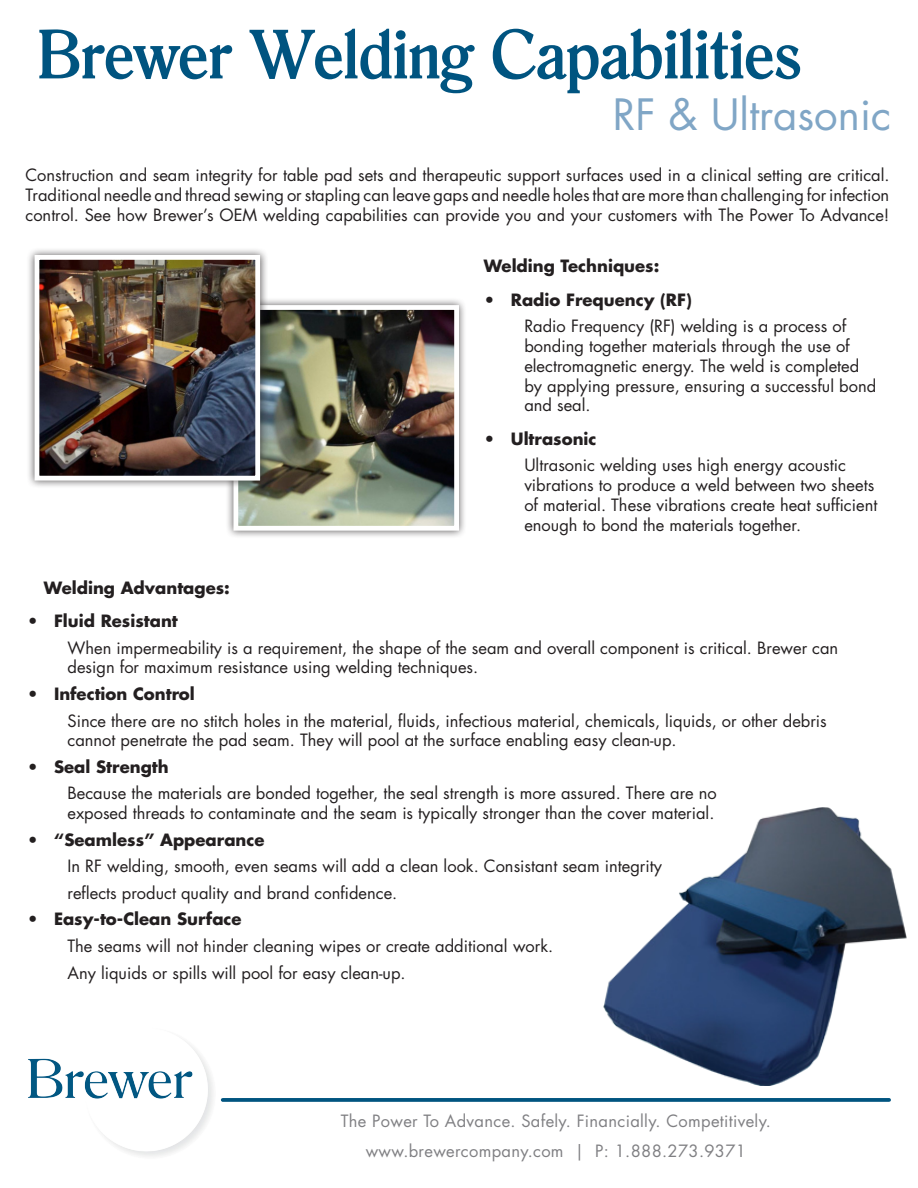
<style>
.page{position:relative;width:918px;height:1188px;background:#fff}
.page>*{position:absolute;margin:0;border:0;box-sizing:border-box;transform-origin:0 0}
.t1{font:700 67.5px "Roomy";color:#005480}
.t2{font:42px "Futura";color:#80a6c6}
.t3{font:16.5px/19.8px "Futura";color:#231f20}
.t4{font:700 16.5px "Futura";color:#231f20}
.t5{font:16.5px "Futura";letter-spacing:.02em;color:#808083}
</style>
<div class="page">
<img style="left:28px;top:1041px;width:193px;height:115px">
<svg style="left:223px;top:1098px;width:666px;height:4px;background:#0c5c85"></svg>
<img style="left:604px;top:807px;width:303px;height:278px">
<div style="left:225px;top:297px;width:242px;height:242px;background:#231f20;opacity:.75"></div>
<img style="left:239px;top:311px;width:214px;height:214px">
<div style="left:233px;top:305px;width:226px;height:226px;border:5px solid #fff"></div>
<div style="left:26px;top:247px;width:242px;height:242px;background:#231f20;opacity:.75"></div>
<img style="left:41px;top:261px;width:213px;height:214px">
<div style="left:35px;top:255px;width:225px;height:226px;border:5px solid #fff"></div>
<p class="t1" style="left:38px;top:-5px;width:765px">Brewer Welding Capabilities</p>
<p class="t2" style="left:613px;top:87px;width:280px">RF &amp; Ultrasonic</p>
<p class="t3" style="left:26px;top:166px;width:866px;text-align:justify">Construction and seam integrity for table pad sets and therapeutic support surfaces used in a clinical setting are critical.<br>Traditional needle and thread sewing or stapling can leave gaps and needle holes that are more than challenging for infection control. See how Brewer’s OEM welding capabilities can provide you and your customers with The Power To Advance!</p>
<p class="t4" style="left:484px;top:255px;width:177px">Welding Techniques:</p>
<p class="t4" style="left:484px;top:288px;width:210px">• Radio Frequency (RF)</p>
<p class="t3" style="left:524px;top:316px;width:353px">Radio Frequency (RF) welding is a process of bonding together materials through the use of electromagnetic energy. The weld is completed by applying pressure, ensuring a successful bond and seal.</p>
<p class="t4" style="left:484px;top:428px;width:114px">• Ultrasonic</p>
<p class="t3" style="left:524px;top:455px;width:355px">Ultrasonic welding uses high energy acoustic vibrations to produce a weld between two sheets of material. These vibrations create heat sufficient enough to bond the materials together.</p>
<p class="t4" style="left:44px;top:577px;width:187px">Welding Advantages:</p>
<p class="t4" style="left:27px;top:610px;width:152px">• Fluid Resistant</p>
<p class="t3" style="left:68px;top:638px;width:772px">When impermeability is a requirement, the shape of the seam and overall component is critical. Brewer can design for maximum resistance using welding techniques.</p>
<p class="t4" style="left:27px;top:683px;width:169px">• Infection Control</p>
<p class="t3" style="left:68px;top:711px;width:761px">Since there are no stitch holes in the material, fluids, infectious material, chemicals, liquids, or other debris cannot penetrate the pad seam. They will pool at the surface enabling easy clean-up.</p>
<p class="t4" style="left:27px;top:756px;width:143px">• Seal Strength</p>
<p class="t3" style="left:68px;top:784px;width:651px">Because the materials are bonded together, the seal strength is more assured. There are no exposed threads to contaminate and the seam is typically stronger than the cover material.</p>
<p class="t4" style="left:27px;top:829px;width:239px">• “Seamless” Appearance</p>
<p class="t3" style="left:68px;top:857px;width:596px">In RF welding, smooth, even seams will add a clean look. Consistant seam integrity</p>
<p class="t3" style="left:68px;top:883px;width:331px">reflects product quality and brand confidence.</p>
<p class="t4" style="left:27px;top:908px;width:216px">• Easy-to-Clean Surface</p>
<p class="t3" style="left:68px;top:936px;width:487px">The seams will not hinder cleaning wipes or create additional work.</p>
<p class="t3" style="left:68px;top:963px;width:340px">Any liquids or spills will pool for easy clean-up.</p>
<p class="t5" style="left:341px;top:1111px;width:432px">The Power To Advance. Safely. Financially. Competitively.</p>
<p class="t5" style="left:366px;top:1140px;width:382px">www.brewercompany.com | P: 1.888.273.9371</p>
</div>
